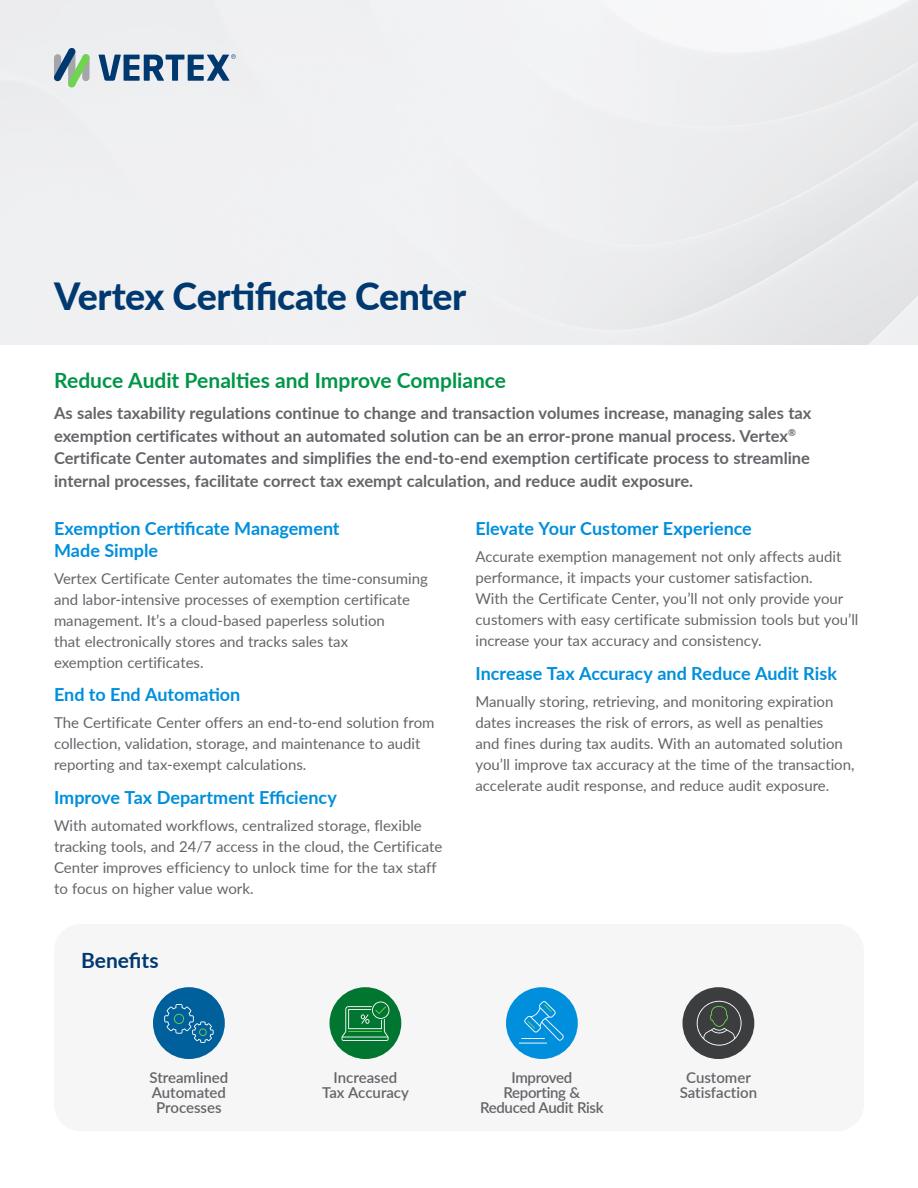
<style>
.page{position:relative;width:918px;height:1188px;background:#fff}
.page>*{position:absolute;margin:0;border:0;box-sizing:border-box;transform-origin:0 0}
.t1{font:800 37.5px "Lato";letter-spacing:-.015em;color:#003970}
.t2{font:700 21px "Lato";color:#009548}
.t3{font:700 21px "Lato";color:#003970}
.t4{font:700 18px/21.6px "Lato";color:#008fdc}
.t5{font:700 16.5px/22.5px "Lato";color:#636569}
.t6{font:15px/21px "Lato";color:#636569}
.t7{font:600 15px/15px "Lato";letter-spacing:-.005em;color:#636569;text-align:center}
</style>
<div class="page">
<svg style="left:54px;top:48px;width:36px;height:39px"></svg>
<svg style="left:99px;top:54px;width:137px;height:27px;background:#7995b1"></svg>
<div style="left:54px;top:924px;width:810px;height:207px;background:#f6f6f6;border-radius:27px"></div>
<div style="left:153px;top:987px;width:72px;height:72px;background:#00609c;border-radius:50%"></div>
<div style="left:329px;top:987px;width:72px;height:72px;background:#007630;border-radius:50%"></div>
<div style="left:506px;top:987px;width:72px;height:72px;background:#008fdc;border-radius:50%"></div>
<div style="left:682px;top:987px;width:72px;height:72px;background:#3b3d3f;border-radius:50%"></div>
<svg style="left:342px;top:1002px;width:47px;height:39px"></svg>
<hr style="left:348px;top:1031px;width:34px;height:1px;background:#70d44f">
<svg style="left:164px;top:1004px;width:50px;height:39px"></svg>
<svg style="left:519px;top:1001px;width:45px;height:43px"></svg>
<svg style="left:696px;top:1000px;width:46px;height:46px"></svg>
<h1 class="t1" style="left:54px;top:269px;width:414px">Vertex Certificate Center</h1>
<h2 class="t2" style="left:54px;top:365px;width:454px">Reduce Audit Penalties and Improve Compliance</h2>
<p class="t5" style="left:54px;top:401px;width:759px">As sales taxability regulations continue to change and transaction volumes increase, managing sales tax exemption certificates without an automated solution can be an error-prone manual process. Vertex<sup>® </sup>Certificate Center automates and simplifies the end-to-end exemption certificate process to streamline internal processes, facilitate correct tax exempt calculation, and reduce audit exposure.</p>
<p class="t4" style="left:54px;top:517px;width:287px">Exemption Certificate Management<br>Made Simple</p>
<p class="t6" style="left:54px;top:567px;width:375px">Vertex Certificate Center automates the time-consuming and labor-intensive processes of exemption certificate management. It’s a cloud-based paperless solution<br>that electronically stores and tracks sales tax<br>exemption certificates.</p>
<p class="t4" style="left:54px;top:683px;width:188px">End to End Automation</p>
<p class="t6" style="left:54px;top:712px;width:382px">The Certificate Center offers an end-to-end solution from collection, validation, storage, and maintenance to audit reporting and tax-exempt calculations.</p>
<p class="t4" style="left:54px;top:786px;width:284px">Improve Tax Department Efficiency</p>
<p class="t6" style="left:54px;top:814px;width:390px">With automated workflows, centralized storage, flexible tracking tools, and 24/7 access in the cloud, the Certificate Center improves efficiency to unlock time for the tax staff to focus on higher value work.</p>
<h2 class="t3" style="left:81px;top:945px;width:79px">Benefits</h2>
<p class="t4" style="left:476px;top:517px;width:278px">Elevate Your Customer Experience</p>
<p class="t6" style="left:476px;top:546px;width:385px">Accurate exemption management not only affects audit performance, it impacts your customer satisfaction.<br>With the Certificate Center, you’ll not only provide your customers with easy certificate submission tools but you’ll increase your tax accuracy and consistency.</p>
<p class="t4" style="left:476px;top:662px;width:363px">Increase Tax Accuracy and Reduce Audit Risk</p>
<p class="t6" style="left:476px;top:690px;width:381px">Manually storing, retrieving, and monitoring expiration dates increases the risk of errors, as well as penalties<br>and fines during tax audits. With an automated solution you’ll improve tax accuracy at the time of the transaction, accelerate audit response, and reduce audit exposure.</p>
<p class="t7" style="left:150px;top:1070px;width:80px;text-align:left">Streamlined<br>Automated<br>Processes</p>
<p class="t7" style="left:322px;top:1070px;width:88px">Increased<br>Tax Accuracy</p>
<p class="t7" style="left:480px;top:1070px;width:125px">Improved<br>Reporting &amp;<br>Reduced Audit Risk</p>
<p class="t7" style="left:680px;top:1070px;width:79px">Customer<br>Satisfaction</p>
</div>
